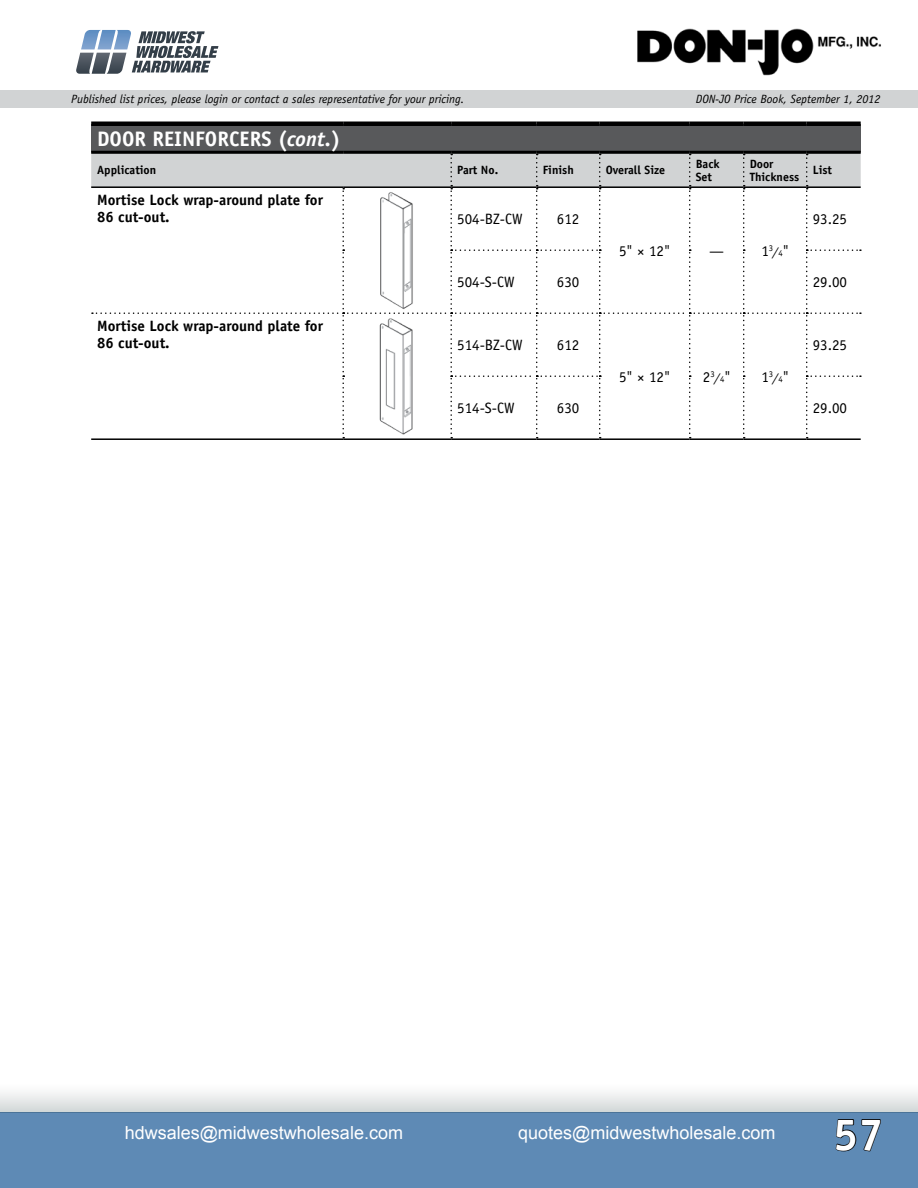
<style>
.page{position:relative;width:918px;height:1188px;background:#fff}
.page>*{position:absolute;margin:0;border:0;box-sizing:border-box;transform-origin:0 0}
.t1{font:700 45px "Officina Sans";color:#fff}
.t2{font:700 21px "Officina Sans";color:#fff}
.t3{font:18px "Arial";color:#fff}
.t4{font:15px "Officina Sans";color:#000}
.t5{font:700 15px/16.5px "Officina Sans";color:#000}
.t6{font:italic 12px "Officina Sans";color:#000}
.t7{font:700 12px/13.5px "Officina Sans";color:#000}
.s1{font-style:italic}
.s2{font-style:italic;font-size:12px}
.s3{font-size:8.7px}
</style>
<div class="page">
<div style="left:0;top:90px;width:918px;height:18px;background:#d1d3d4"></div>
<img style="left:637px;top:29px;width:244px;height:47px">
<svg style="left:0;top:1093px;width:918px;height:19px"></svg>
<div style="left:0;top:1112px;width:918px;height:76px;background:#5e8ab5"></div>
<svg style="left:835px;top:1119px;width:46px;height:33px"></svg>
<svg style="left:76px;top:30px;width:142px;height:44px"></svg>
<div style="left:91px;top:124px;width:770px;height:28px;background:#58595b"></div>
<hr style="left:91px;top:122px;width:252px;height:4px;background:#000">
<hr style="left:343px;top:122px;width:108px;height:4px;background:#000">
<hr style="left:451px;top:122px;width:86px;height:4px;background:#000">
<hr style="left:537px;top:122px;width:63px;height:4px;background:#000">
<hr style="left:600px;top:122px;width:90px;height:4px;background:#000">
<hr style="left:690px;top:122px;width:54px;height:4px;background:#000">
<hr style="left:744px;top:122px;width:63px;height:4px;background:#000">
<hr style="left:807px;top:122px;width:54px;height:4px;background:#000">
<hr style="left:91px;top:151px;width:252px;height:3px;background:#000">
<hr style="left:343px;top:151px;width:108px;height:3px;background:#000">
<hr style="left:451px;top:151px;width:86px;height:3px;background:#000">
<hr style="left:537px;top:151px;width:63px;height:3px;background:#000">
<hr style="left:600px;top:151px;width:90px;height:3px;background:#000">
<hr style="left:690px;top:151px;width:54px;height:3px;background:#000">
<hr style="left:744px;top:151px;width:63px;height:3px;background:#000">
<hr style="left:807px;top:151px;width:54px;height:3px;background:#000">
<hr style="left:451px;top:438px;width:86px;height:2px;background:#000">
<hr style="left:537px;top:438px;width:63px;height:2px;background:#000">
<hr style="left:807px;top:438px;width:54px;height:2px;background:#000">
<hr style="left:91px;top:438px;width:252px;height:2px;background:#000">
<hr style="left:343px;top:438px;width:108px;height:2px;background:#000">
<svg style="left:91px;top:152px;width:770px;height:286px"></svg>
<hr style="left:600px;top:438px;width:90px;height:2px;background:#000">
<hr style="left:690px;top:438px;width:54px;height:2px;background:#000">
<hr style="left:744px;top:438px;width:63px;height:2px;background:#000">
<img style="left:379px;top:192px;width:34px;height:117px">
<img style="left:379px;top:318px;width:34px;height:117px">
<p class="t6" style="left:71px;top:92px;width:395px">Published list prices, please login or contact a sales representative for your pricing.</p>
<p class="t6" style="left:696px;top:92px;width:186px">DON-JO Price Book, September 1, 2012</p>
<h2 class="t2" style="left:97px;top:126px;width:245px">DOOR REINFORCERS (<span class="s1">cont.</span>)</h2>
<p class="t7" style="left:97px;top:164px;width:61px">Application</p>
<p class="t7" style="left:457px;top:164px;width:43px">Part No.</p>
<p class="t7" style="left:543px;top:164px;width:33px">Finish</p>
<p class="t7" style="left:606px;top:164px;width:61px">Overall Size</p>
<p class="t7" style="left:696px;top:157px;width:25px">Back<br>Set</p>
<p class="t7" style="left:750px;top:157px;width:51px">Door<br>Thickness</p>
<p class="t7" style="left:813px;top:164px;width:21px">List</p>
<p class="t5" style="left:97px;top:191px;width:227px">Mortise Lock wrap-around plate for<br>86 cut-out.</p>
<p class="t4" style="left:457px;top:210px;width:67px">504-BZ-CW</p>
<p class="t4" style="left:557px;top:210px;width:24px">612</p>
<p class="t4" style="left:813px;top:210px;width:36px">93.25</p>
<p class="t4" style="left:619px;top:242px;width:53px">5" × 12"</p>
<p class="t4" style="left:709px;top:242px;width:16px">—</p>
<p class="t4" style="left:761px;top:242px;width:29px">1<sup>3</sup><span class="s2">/</span><span class="s3">4</span>"</p>
<p class="t5" style="left:97px;top:318px;width:227px">Mortise Lock wrap-around plate for<br>86 cut-out.</p>
<p class="t4" style="left:457px;top:273px;width:59px">504-S-CW</p>
<p class="t4" style="left:557px;top:273px;width:24px">630</p>
<p class="t4" style="left:813px;top:273px;width:36px">29.00</p>
<p class="t4" style="left:457px;top:336px;width:67px">514-BZ-CW</p>
<p class="t4" style="left:557px;top:336px;width:24px">612</p>
<p class="t4" style="left:619px;top:368px;width:53px">5" × 12"</p>
<p class="t4" style="left:703px;top:368px;width:29px">2<sup>3</sup><span class="s2">/</span><span class="s3">4</span>"</p>
<p class="t4" style="left:761px;top:368px;width:29px">1<sup>3</sup><span class="s2">/</span><span class="s3">4</span>"</p>
<p class="t4" style="left:813px;top:336px;width:36px">93.25</p>
<p class="t4" style="left:457px;top:399px;width:59px">514-S-CW</p>
<p class="t4" style="left:557px;top:399px;width:24px">630</p>
<p class="t4" style="left:813px;top:399px;width:36px">29.00</p>
<h3 class="t3" style="left:125px;top:1121px;width:280px">hdwsales@midwestwholesale.com</h3>
<h3 class="t3" style="left:518px;top:1121px;width:259px">quotes@midwestwholesale.com</h3>
<h1 class="t1" style="left:833px;top:1106px;width:52px">57</h1>
</div>
